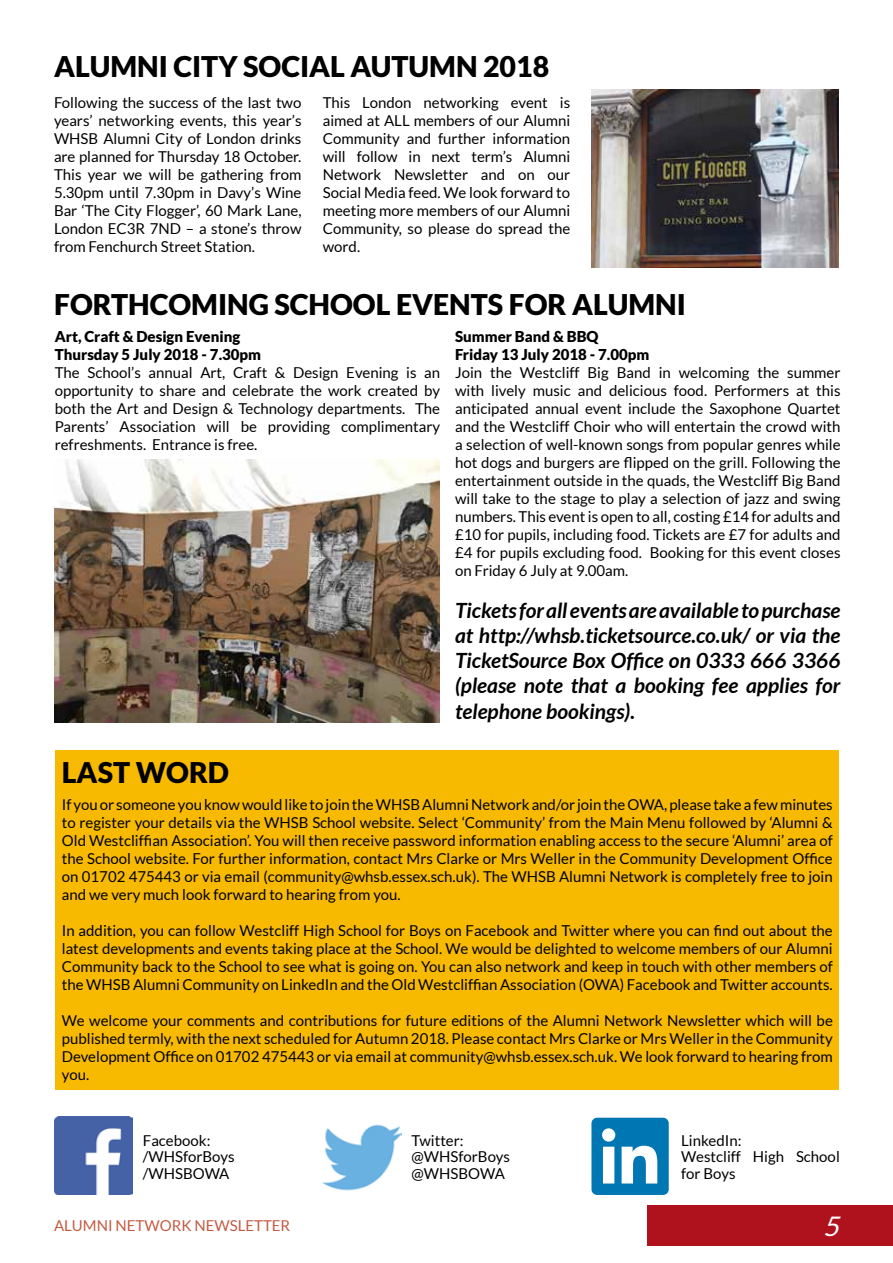
<style>
.page{position:relative;width:893px;height:1263px;background:#fff}
.page>*{position:absolute;margin:0;border:0;box-sizing:border-box;transform-origin:0 0}
.t1{font:900 28.5px "Lato";color:#000}
.t2{font:italic 27px "Lato";color:#fff}
.t3{font:italic 700 21px/25.2px "Lato";color:#000;text-align:justify}
.t4{font:15px/18px "Lato";color:#000;text-align:justify}
.t5{font:900 15px/18px "Lato";color:#000}
.t6{font:15px "Lato";color:#c35b42}
</style>
<div class="page">
<div style="left:647px;top:1205px;width:246px;height:40px;background:#af111d"></div>
<div style="left:55px;top:750px;width:783px;height:340px;background:#f8ba00"></div>
<img style="left:54px;top:1117px;width:78px;height:78px">
<img style="left:323px;top:1124px;width:78px;height:67px">
<div style="left:591px;top:1118px;width:78px;height:77px;background:#0076b2;border-radius:6px"></div>
<svg style="left:602px;top:1128px;width:13px;height:55px"></svg>
<svg style="left:622px;top:1146px;width:35px;height:37px"></svg>
<img style="left:55px;top:459px;width:384px;height:264px">
<img style="left:591px;top:89px;width:248px;height:179px">
<h1 class="t1" style="left:54px;top:50px;width:497px">ALUMNI CITY SOCIAL AUTUMN 2018</h1>
<p class="t4" style="left:54px;top:93px;width:249px">Following the success of the last two years’ networking events, this year’s WHSB Alumni City of London drinks are planned for Thursday 18 October.<br>This year we will be gathering from 5.30pm until 7.30pm in Davy’s Wine Bar ‘The City Flogger’, 60 Mark Lane, London EC3R 7ND – a stone’s throw from Fenchurch Street Station.</p>
<p class="t4" style="left:323px;top:93px;width:249px">This London networking event is aimed at ALL members of our Alumni Community and further information will follow in next term’s Alumni Network Newsletter and on our Social Media feed. We look forward to meeting more members of our Alumni Community, so please do spread the word.</p>
<h1 class="t1" style="left:54px;top:287px;width:633px">FORTHCOMING SCHOOL EVENTS FOR ALUMNI</h1>
<p class="t5" style="left:55px;top:327px;width:208px">Art, Craft &amp; Design Evening<br>Thursday 5 July 2018 - 7.30pm</p>
<p class="t4" style="left:55px;top:363px;width:387px">The School’s annual Art, Craft &amp; Design Evening is an opportunity to share and celebrate the work created by both the Art and Design &amp; Technology departments. The Parents’ Association will be providing complimentary refreshments. Entrance is free.</p>
<p class="t5" style="left:455px;top:327px;width:196px">Summer Band &amp; BBQ<br>Friday 13 July 2018 - 7.00pm</p>
<p class="t4" style="left:455px;top:363px;width:387px">Join the Westcliff Big Band in welcoming the summer with lively music and delicious food. Performers at this anticipated annual event include the Saxophone Quartet and the Westcliff Choir who will entertain the crowd with a selection of well-known songs from popular genres while hot dogs and burgers are flipped on the grill. Following the entertainment outside in the quads, the Westcliff Big Band will take to the stage to play a selection of jazz and swing numbers. This event is open to all, costing £14 for adults and £10 for pupils, including food. Tickets are £7 for adults and £4 for pupils excluding food. Booking for this event closes on Friday 6 July at 9.00am.</p>
<h3 class="t3" style="left:455px;top:598px;width:387px">Tickets for all events are available to purchase at http://whsb.ticketsource.co.uk/ or via the TicketSource Box Office on 0333 666 3366 (please note that a booking fee applies for telephone bookings).</h3>
<h1 class="t1" style="left:62px;top:755px;width:169px">LAST WORD</h1>
<p class="t4" style="left:62px;top:795px;width:772px">If you or someone you know would like to join the WHSB Alumni Network and/or join the OWA, please take a few minutes to register your details via the WHSB School website. Select ‘Community’ from the Main Menu followed by ‘Alumni &amp; Old Westcliffian Association’. You will then receive password information enabling access to the secure ‘Alumni’ area of the School website. For further information, contact Mrs Clarke or Mrs Weller in the Community Development Office on 01702 475443 or via email (community@whsb.essex.sch.uk). The WHSB Alumni Network is completely free to join and we very much look forward to hearing from you.</p>
<p class="t4" style="left:62px;top:921px;width:772px">In addition, you can follow Westcliff High School for Boys on Facebook and Twitter where you can find out about the latest developments and events taking place at the School. We would be delighted to welcome members of our Alumni Community back to the School to see what is going on. You can also network and keep in touch with other members of the WHSB Alumni Community on LinkedIn and the Old Westcliffian Association (OWA) Facebook and Twitter accounts.</p>
<p class="t4" style="left:62px;top:1011px;width:772px">We welcome your comments and contributions for future editions of the Alumni Network Newsletter which will be published termly, with the next scheduled for Autumn 2018. Please contact Mrs Clarke or Mrs Weller in the Community Development Office on 01702 475443 or via email at community@whsb.essex.sch.uk. We look forward to hearing from you.</p>
<p class="t4" style="left:143px;top:1132px;width:93px;line-height:16.5px;text-align:left">Facebook: /WHSforBoys /WHSBOWA</p>
<p class="t4" style="left:412px;top:1132px;width:100px;line-height:16.5px;text-align:left">Twitter: @WHSforBoys @WHSBOWA</p>
<p class="t4" style="left:681px;top:1132px;width:160px;line-height:16.5px;text-align:left">LinkedIn:<br>Westcliff High School for Boys</p>
<p class="t6" style="left:54px;top:1217px;width:238px">ALUMNI NETWORK NEWSLETTER</p>
<h2 class="t2" style="left:823px;top:1211px;width:24px">5</h2>
</div>
